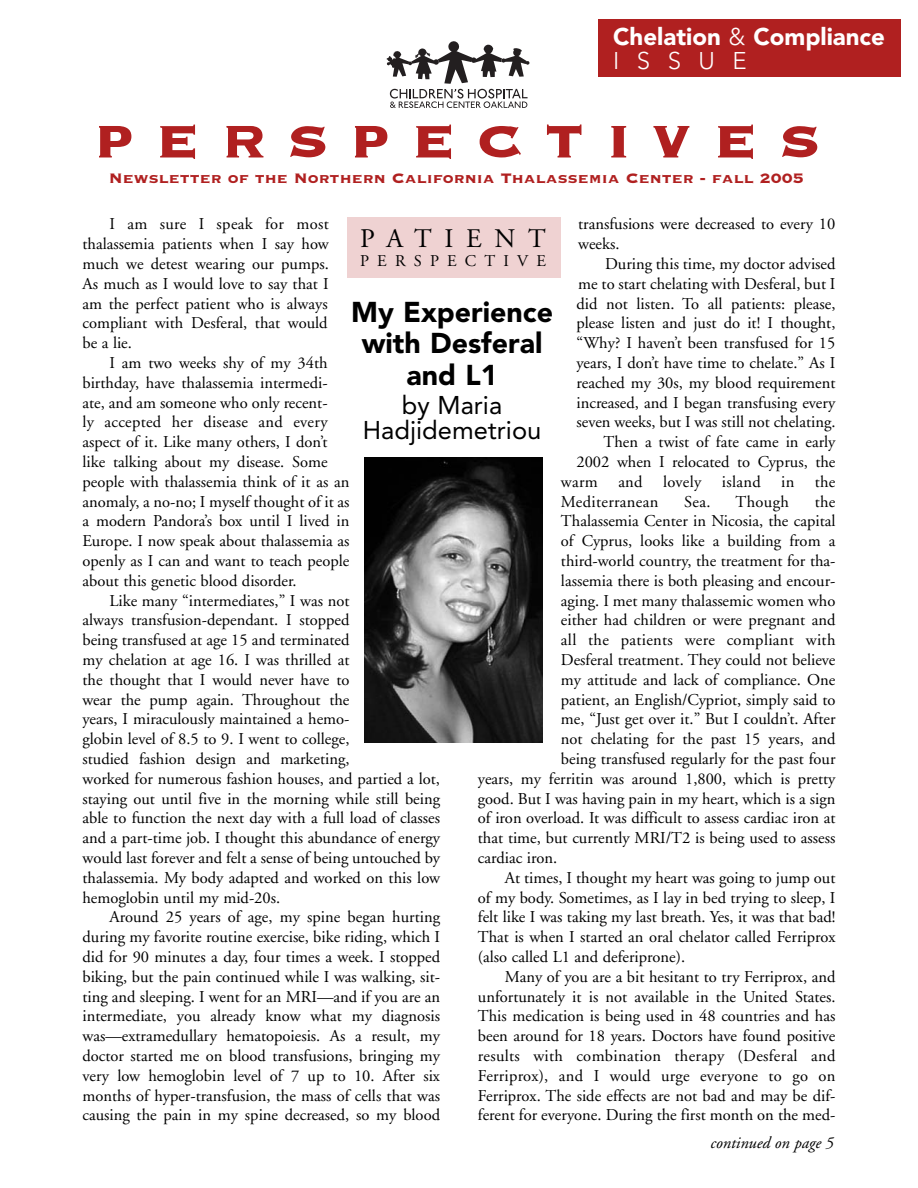
<style>
.page{position:relative;width:918px;height:1188px;background:#fff}
.page>*{position:absolute;margin:0;border:0;box-sizing:border-box;transform-origin:0 0}
.t1{font:900 28.5px/31.5px "Avenir";color:#000;text-align:center}
.t2{font:26.85px "Adobe Garamond";letter-spacing:.475em;color:#000}
.t3{font:25.5px/25.5px "Avenir";color:#000;text-align:center}
.t4{font:900 24px/24px "Avenir";color:#fff}
.t5{font:18px "Copperplate Thirty Three BC";color:#b02020}
.t6{font:16.5px/19.8px "Adobe Garamond";color:#000}
.t7{font:16.5px "Adobe Garamond";letter-spacing:.02em;color:#000}
.t8{font:italic 16.5px "Adobe Garamond";color:#000}
.t9{font:16.35px "Adobe Garamond";letter-spacing:.5em;color:#000}
.s1{font-weight:300}
</style>
<div class="page">
<div style="left:599px;top:19px;width:302px;height:58px;background:#b02020"></div>
<svg style="left:387px;top:41px;width:142px;height:67px"></svg>
<svg style="left:99px;top:124px;width:718px;height:35px"></svg>
<img style="left:364px;top:457px;width:179px;height:285px">
<div style="left:347px;top:217px;width:213px;height:61px;background:#efd2d2"></div>
<h3 class="t4" style="left:613px;top:27px;width:273px">Chelation <span class="s1">&amp;</span> Compliance<br><span class="s1">ISSUE</span></h3>
<p class="t5" style="left:109px;top:166px;width:697px">Newsletter of the Northern California Thalassemia Center - fall 2005</p>
<p class="t6" style="left:82px;top:216px;width:248px;text-align:justify;text-indent:27px">I am sure I speak for most thalassemia patients when I say how much we detest wearing our pumps.<br>As much as I would love to say that I am the perfect patient who is always compliant with Desferal, that would be a lie.</p>
<p class="t6" style="left:82px;top:354px;width:269px;text-indent:27px">I am two weeks shy of my 34th birthday, have thalassemia intermedi&shy;ate, and am someone who only recent-<br>ly accepted her disease and every aspect of it. Like many others, I don’t like talking about my disease. Some people with thalassemia think of it as an anomaly, a no-no; I myself thought of it as a modern Pandora’s box until I lived in Europe. I now speak about thalassemia as openly as I can and want to teach people about this genetic blood disorder.</p>
<p class="t6" style="left:82px;top:592px;width:359px;text-indent:27px">Like many “intermediates,” I was not<br>always transfusion-dependant. I stopped<br>being transfused at age 15 and terminated<br>my chelation at age 16. I was thrilled at<br>the thought that I would never have to<br>wear the pump again. Throughout the<br>years, I miraculously maintained a hemo-<br>globin level of 8.5 to 9. I went to college,<br>studied fashion design and marketing,<br>worked for numerous fashion houses, and partied a lot, staying out until five in the morning while still being able to function the next day with a full load of classes and a part-time job. I thought this abundance of energy would last forever and felt a sense of being untouched by thalassemia. My body adapted and worked on this low hemoglobin until my mid-20s.</p>
<p class="t6" style="left:82px;top:909px;width:359px;text-align:justify;text-indent:27px">Around 25 years of age, my spine began hurting during my favorite routine exercise, bike riding, which I did for 90 minutes a day, four times a week. I stopped biking, but the pain continued while I was walking, sit&shy;ting and sleeping. I went for an MRI—and if you are an intermediate, you already know what my diagnosis was—extramedullary hematopoiesis. As a result, my doctor started me on blood transfusions, bringing my very low hemoglobin level of 7 up to 10. After six months of hyper-transfusion, the mass of cells that was causing the pain in my spine decreased, so my blood</p>
<p class="t6" style="left:578px;top:216px;width:259px">transfusions were decreased to every 10 weeks.</p>
<p class="t6" style="left:605px;top:255px;width:232px">During this time, my doctor advised</p>
<p class="t6" style="left:578px;top:275px;width:259px">me to start chelating with Desferal, but I</p>
<p class="t6" style="left:577px;top:295px;width:260px">did not listen. To all patients: please,</p>
<p class="t6" style="left:577px;top:315px;width:260px">please listen and just do it! I thought,</p>
<p class="t6" style="left:577px;top:335px;width:260px">“Why? I haven’t been transfused for 15</p>
<p class="t6" style="left:577px;top:354px;width:260px">years, I don’t have time to chelate.” As I</p>
<p class="t6" style="left:577px;top:374px;width:260px">reached my 30s, my blood requirement</p>
<p class="t6" style="left:577px;top:394px;width:261px">increased, and I began transfusing every</p>
<p class="t6" style="left:577px;top:414px;width:260px">seven weeks, but I was still not chelating.</p>
<p class="t6" style="left:604px;top:434px;width:233px">Then a twist of fate came in early</p>
<p class="t6" style="left:577px;top:453px;width:260px">2002 when I relocated to Cyprus, the</p>
<p class="t7" style="left:561px;top:475px;width:276px">warm and lovely island in the</p>
<p class="t7" style="left:561px;top:495px;width:99px">Mediterranean</p>
<p class="t6" style="left:684px;top:493px;width:28px">Sea.</p>
<p class="t6" style="left:736px;top:493px;width:55px">Though</p>
<p class="t6" style="left:815px;top:493px;width:22px">the</p>
<p class="t6" style="left:561px;top:513px;width:276px">Thalassemia Center in Nicosia, the capital</p>
<p class="t6" style="left:561px;top:533px;width:276px">of Cyprus, looks like a building from a</p>
<p class="t6" style="left:561px;top:552px;width:276px">third-world country, the treatment for tha-</p>
<p class="t6" style="left:561px;top:572px;width:276px">lassemia there is both pleasing and encour-</p>
<p class="t6" style="left:561px;top:592px;width:276px">aging. I met many thalassemic women who</p>
<p class="t6" style="left:561px;top:612px;width:276px">either had children or were pregnant and</p>
<p class="t7" style="left:561px;top:633px;width:276px">all the patients were compliant with</p>
<p class="t6" style="left:561px;top:651px;width:276px">Desferal treatment. They could not believe</p>
<p class="t6" style="left:561px;top:671px;width:276px">my attitude and lack of compliance. One</p>
<p class="t6" style="left:561px;top:691px;width:276px">patient, an English/Cypriot, simply said to</p>
<p class="t6" style="left:561px;top:711px;width:276px">me, “Just get over it.” But I couldn’t. After</p>
<p class="t6" style="left:561px;top:731px;width:276px">not chelating for the past 15 years, and</p>
<p class="t6" style="left:561px;top:750px;width:276px">being transfused regularly for the past four</p>
<p class="t6" style="left:478px;top:770px;width:359px">years, my ferritin was around 1,800, which is pretty</p>
<p class="t6" style="left:478px;top:790px;width:359px">good. But I was having pain in my heart, which is a sign</p>
<p class="t6" style="left:478px;top:810px;width:359px">of iron overload. It was difficult to assess cardiac iron at</p>
<p class="t6" style="left:478px;top:830px;width:359px">that time, but currently MRI/T2 is being used to assess</p>
<p class="t6" style="left:478px;top:849px;width:81px">cardiac iron.</p>
<p class="t6" style="left:505px;top:869px;width:332px">At times, I thought my heart was going to jump out</p>
<p class="t6" style="left:478px;top:889px;width:359px">of my body. Sometimes, as I lay in bed trying to sleep, I</p>
<p class="t6" style="left:478px;top:909px;width:359px">felt like I was taking my last breath. Yes, it was that bad!</p>
<p class="t6" style="left:478px;top:929px;width:359px">That is when I started an oral chelator called Ferriprox</p>
<p class="t6" style="left:478px;top:948px;width:209px">(also called L1 and deferiprone).</p>
<p class="t6" style="left:505px;top:968px;width:332px">Many of you are a bit hesitant to try Ferriprox, and</p>
<p class="t6" style="left:478px;top:988px;width:359px">unfortunately it is not available in the United States.</p>
<p class="t6" style="left:478px;top:1008px;width:359px">This medication is being used in 48 countries and has</p>
<p class="t6" style="left:478px;top:1028px;width:359px">been around for 18 years. Doctors have found positive</p>
<p class="t7" style="left:478px;top:1049px;width:359px">results with combination therapy (Desferal and</p>
<p class="t6" style="left:478px;top:1067px;width:359px">Ferriprox), and I would urge everyone to go on</p>
<p class="t6" style="left:478px;top:1087px;width:359px">Ferriprox. The side effects are not bad and may be dif-</p>
<p class="t6" style="left:478px;top:1107px;width:359px">ferent for everyone. During the first month on the med-</p>
<p class="t8" style="left:710px;top:1136px;width:125px">continued on page 5</p>
<h2 class="t2" style="left:360px;top:227px;width:187px">PATIENT</h2>
<p class="t9" style="left:360px;top:254px;width:187px">PERSPECTIVE</p>
<h1 class="t1" style="left:351px;top:299px;width:203px">My Experience with Desferal and L1</h1>
<h3 class="t3" style="left:363px;top:394px;width:180px">by Maria<br>Hadjidemetriou</h3>
</div>
